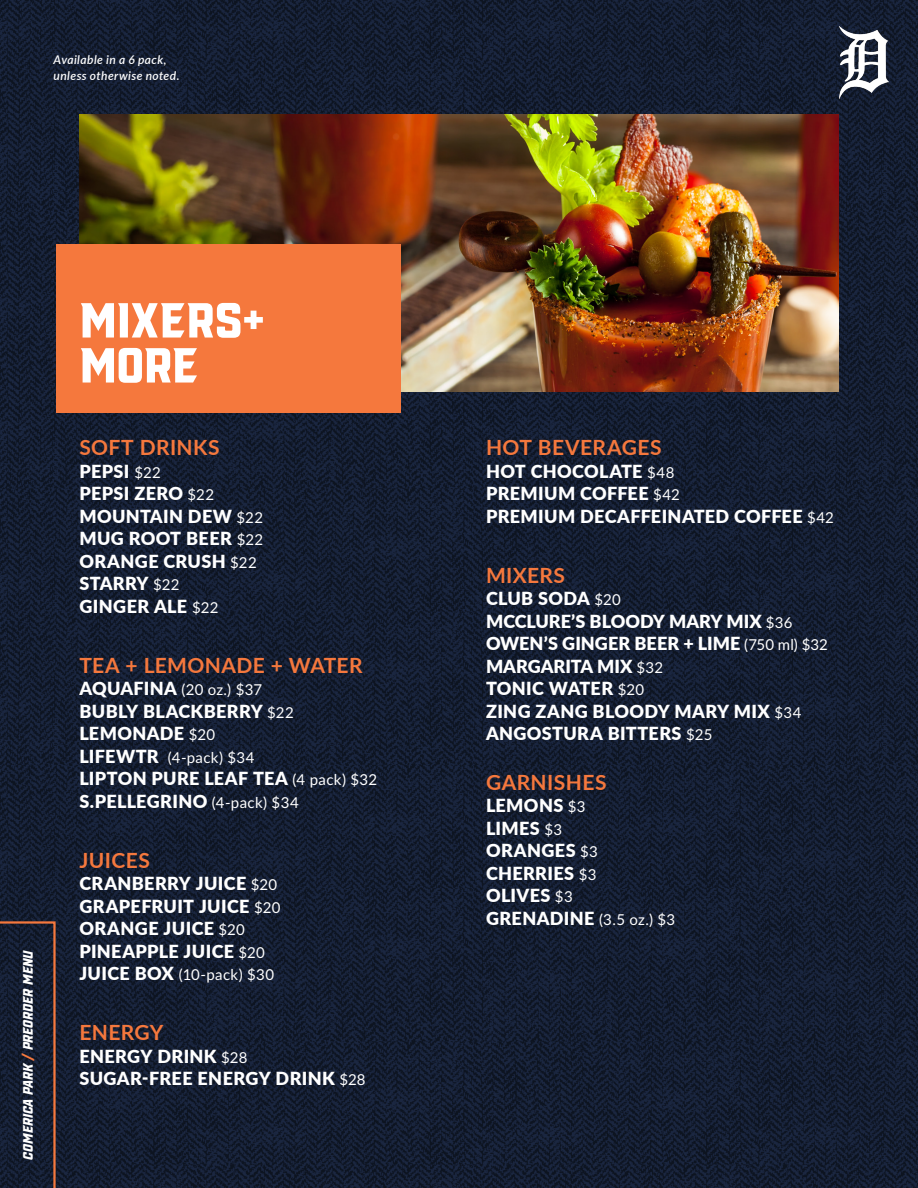
<style>
.page{position:relative;width:918px;height:1188px;background:#fff}
.page>*{position:absolute;margin:0;border:0;box-sizing:border-box;transform-origin:0 0}
.t1{font:54px "VTF Redzone Classic";color:#fff}
.t2{font:700 21px "Lato";letter-spacing:.02em;color:#f5783d}
.t3{font:900 18px "Lato";letter-spacing:.02em;color:#fff}
.t4{font:900 18px "Lato";color:#fff}
.t5{font:15px "Lato";letter-spacing:.025em;color:#fff}
.t6{font:italic 15px "VTF Redzone Classic";color:#fff}
.t7{font:italic 600 12px "Lato";letter-spacing:.035em;color:#fff}
.s1{color:#f5783d}
.s2{font-weight:400;font-size:15px}
.s3{font-weight:900;font-size:18px}
</style>
<div class="page">
<img style="left:0;top:0;width:918px;height:1188px">
<svg style="left:0;top:920px;width:57px;height:268px;background:#212231"></svg>
<img style="left:839px;top:27px;width:49px;height:72px">
<img style="left:79px;top:114px;width:760px;height:278px">
<div style="left:57px;top:245px;width:344px;height:168px;background:#f5783d"></div>
<p class="t7" style="left:54px;top:51px;width:114px">Available in a 6 pack,</p>
<p class="t7" style="left:54px;top:67px;width:127px">unless otherwise noted.</p>
<p class="t6" style="left:21px;top:1160px;width:211px;rotate:-90deg">COMERICA PARK <span class="s1">/</span> PREORDER MENU</p>
<p class="t1" style="left:79px;top:293px;width:186px">MIXERS+</p>
<p class="t1" style="left:79px;top:338px;width:120px">MORE</p>
<p class="t2" style="left:79px;top:432px;width:142px">SOFT DRINKS</p>
<p class="t3" style="left:79px;top:458px;width:83px">PEPSI <span class="s2">$22</span></p>
<p class="t3" style="left:79px;top:480px;width:136px">PEPSI ZERO <span class="s2">$22</span></p>
<p class="t3" style="left:79px;top:503px;width:185px">MOUNTAIN DEW <span class="s2">$22</span></p>
<p class="t3" style="left:79px;top:525px;width:185px">MUG ROOT BEER <span class="s2">$22</span></p>
<p class="t3" style="left:79px;top:548px;width:179px">ORANGE CRUSH <span class="s2">$22</span></p>
<p class="t3" style="left:79px;top:570px;width:102px">STARRY <span class="s2">$22</span></p>
<p class="t3" style="left:79px;top:593px;width:141px">GINGER ALE <span class="s2">$22</span></p>
<p class="t2" style="left:79px;top:650px;width:285px">TEA + LEMONADE + WATER</p>
<p class="t5" style="left:79px;top:679px;width:184px"><span class="s3">AQUAFINA</span> (20 oz.) $37</p>
<p class="t3" style="left:79px;top:698px;width:216px">BUBLY BLACKBERRY <span class="s2">$22</span></p>
<p class="t3" style="left:79px;top:720px;width:137px">LEMONADE <span class="s2">$20</span></p>
<p class="t5" style="left:79px;top:747px;width:177px"><span class="s3">LIFEWTR</span> (4-pack) $34</p>
<p class="t3" style="left:79px;top:765px;width:299px">LIPTON PURE LEAF TEA <span class="s2">(4 pack) $32</span></p>
<p class="t3" style="left:79px;top:788px;width:221px">S.PELLEGRINO <span class="s2">(4-pack) $34</span></p>
<p class="t2" style="left:79px;top:845px;width:72px">JUICES</p>
<p class="t3" style="left:79px;top:870px;width:199px">CRANBERRY JUICE <span class="s2">$20</span></p>
<p class="t3" style="left:79px;top:893px;width:203px">GRAPEFRUIT JUICE <span class="s2">$20</span></p>
<p class="t3" style="left:79px;top:915px;width:167px">ORANGE JUICE <span class="s2">$20</span></p>
<p class="t3" style="left:79px;top:938px;width:187px">PINEAPPLE JUICE <span class="s2">$20</span></p>
<p class="t5" style="left:79px;top:964px;width:196px"><span class="s3">JUICE BOX</span> (10-pack) $30</p>
<p class="t2" style="left:79px;top:1017px;width:86px">ENERGY</p>
<p class="t3" style="left:79px;top:1043px;width:170px">ENERGY DRINK <span class="s2">$28</span></p>
<p class="t3" style="left:79px;top:1065px;width:288px">SUGAR-FREE ENERGY DRINK <span class="s2">$28</span></p>
<p class="t2" style="left:486px;top:432px;width:177px">HOT BEVERAGES</p>
<p class="t3" style="left:486px;top:458px;width:190px">HOT CHOCOLATE <span class="s2">$48</span></p>
<p class="t3" style="left:486px;top:480px;width:195px">PREMIUM COFFEE <span class="s2">$42</span></p>
<p class="t3" style="left:486px;top:503px;width:349px">PREMIUM DECAFFEINATED COFFEE <span class="s2">$42</span></p>
<p class="t2" style="left:486px;top:560px;width:81px">MIXERS</p>
<p class="t3" style="left:486px;top:585px;width:136px">CLUB SODA <span class="s2">$20</span></p>
<p class="t4" style="left:486px;top:608px;width:308px">MCCLURE’S BLOODY MARY MIX <span class="s2">$36</span></p>
<p class="t3" style="left:486px;top:630px;width:343px">OWEN’S GINGER BEER + LIME <span class="s2">(750 ml) $32</span></p>
<p class="t4" style="left:486px;top:653px;width:179px">MARGARITA MIX <span class="s2">$32</span></p>
<p class="t3" style="left:486px;top:675px;width:160px">TONIC WATER <span class="s2">$20</span></p>
<p class="t3" style="left:486px;top:698px;width:317px">ZING ZANG BLOODY MARY MIX <span class="s2">$34</span></p>
<p class="t3" style="left:486px;top:720px;width:228px">ANGOSTURA BITTERS <span class="s2">$25</span></p>
<p class="t2" style="left:486px;top:767px;width:122px">GARNISHES</p>
<p class="t3" style="left:486px;top:792px;width:101px">LEMONS <span class="s2">$3</span></p>
<p class="t3" style="left:486px;top:815px;width:78px">LIMES <span class="s2">$3</span></p>
<p class="t3" style="left:486px;top:837px;width:113px">ORANGES <span class="s2">$3</span></p>
<p class="t3" style="left:486px;top:860px;width:112px">CHERRIES <span class="s2">$3</span></p>
<p class="t3" style="left:486px;top:882px;width:88px">OLIVES <span class="s2">$3</span></p>
<p class="t5" style="left:486px;top:909px;width:191px"><span class="s3">GRENADINE</span> (3.5 oz.) $3</p>
</div>
